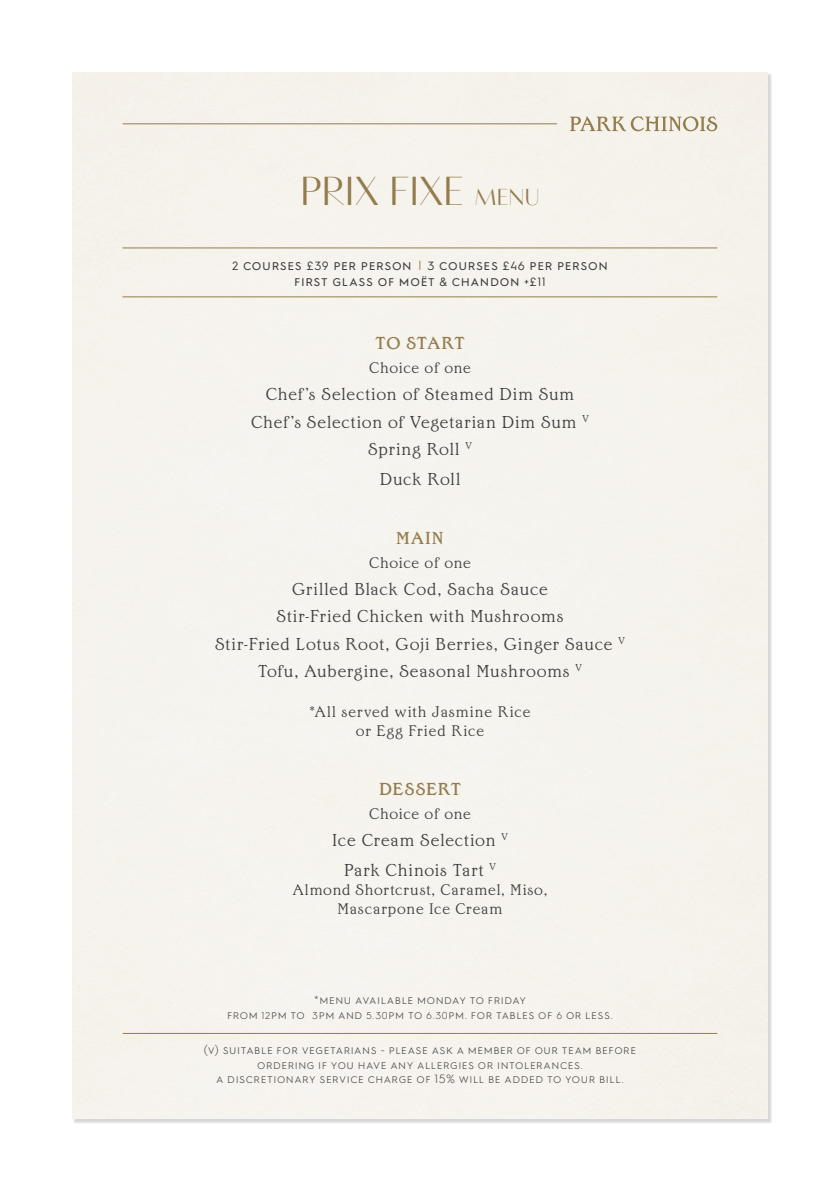
<style>
.page{position:relative;width:840px;height:1191px;background:#fff}
.page>*{position:absolute;margin:0;border:0;box-sizing:border-box;transform-origin:0 0}
.t1{font:700 42px "Vanitas";letter-spacing:.005em;color:#937c4d}
.t2{font:300 18px "Edwardian EF";letter-spacing:.045em;color:#3e3e3f}
.t3{font:500 18px "Edwardian EF";letter-spacing:.04em;color:#937c4d}
.t4{font:300 16px/19.2px "Edwardian EF";letter-spacing:.05em;color:#3e3e3f;text-align:center}
.t5{font:14px/16.8px "Hurme Geometric Sans 2";letter-spacing:.045em;color:#3e3e3f;text-align:center}
.t6{font:300 12px/14.4px "Hurme Geometric Sans 2";letter-spacing:.045em;color:#3e3e3f;text-align:center}
.s1{font-size:24px}
.s2{font-size:12px}
.s3{font-family:"Edwardian EF";font-weight:300;color:#937c4d}
.s4{font-size:10px}
</style>
<div class="page">
<div style="left:72px;top:72px;width:695px;height:1047px;background:#f6f3ed"></div>
<hr style="left:123px;top:123px;width:433px;height:1px;background:#937c4d">
<svg style="left:570px;top:116px;width:146px;height:15px"></svg>
<hr style="left:123px;top:1033px;width:593px;height:1px;background:#937c4d">
<hr style="left:122px;top:247px;width:594px;height:1px;background:#937c4d">
<hr style="left:122px;top:296px;width:594px;height:1px;background:#937c4d">
<p class="t1" style="left:300px;top:166px;width:240px">PRIX FIXE <span class="s1">MENU</span></p>
<p class="t5" style="left:232px;top:255px;width:377px"><span class="s2">2</span> courses <span class="s2">£39</span> per person <span class="s3">|</span> <span class="s2">3</span> courses <span class="s2">£46</span> per person first glass of moët <span class="s2">&amp;</span> chandon <span class="s2">+£11</span></p>
<p class="t3" style="left:375px;top:333px;width:91px">TO START</p>
<p class="t4" style="left:369px;top:358px;width:103px">Choice of one</p>
<p class="t2" style="left:266px;top:385px;width:310px">Chef’s Selection of Steamed Dim Sum</p>
<p class="t2" style="left:251px;top:412px;width:339px">Chef’s Selection of Vegetarian Dim Sum <sup>V</sup></p>
<p class="t2" style="left:368px;top:439px;width:105px">Spring Roll <sup>V</sup></p>
<p class="t2" style="left:379px;top:469px;width:82px">Duck Roll</p>
<p class="t3" style="left:396px;top:527px;width:49px">MAIN</p>
<p class="t4" style="left:369px;top:553px;width:103px">Choice of one</p>
<p class="t2" style="left:292px;top:579px;width:257px">Grilled Black Cod, Sacha Sauce</p>
<p class="t2" style="left:276px;top:606px;width:288px">Stir-Fried Chicken with Mushrooms</p>
<p class="t2" style="left:215px;top:634px;width:411px">Stir-Fried Lotus Root, Goji Berries, Ginger Sauce <sup>V</sup></p>
<p class="t2" style="left:258px;top:661px;width:325px">Tofu, Aubergine, Seasonal Mushrooms <sup>V</sup></p>
<p class="t4" style="left:309px;top:701px;width:222px">*All served with Jasmine Rice or Egg Fried Rice</p>
<p class="t3" style="left:379px;top:778px;width:83px">DESSERT</p>
<p class="t4" style="left:369px;top:804px;width:103px">Choice of one</p>
<p class="t2" style="left:332px;top:830px;width:177px">Ice Cream Selection <sup>V</sup></p>
<p class="t2" style="left:344px;top:860px;width:153px">Park Chinois Tart <sup>V</sup></p>
<p class="t4" style="left:292px;top:880px;width:256px">Almond Shortcrust, Caramel, Miso,<br>Mascarpone Ice Cream</p>
<p class="t6" style="left:227px;top:992px;width:387px">*menu available monday to friday<br>from <span class="s4">12</span>pm to <span class="s4">3</span>pm and <span class="s4">5.30</span>pm to <span class="s4">6.30</span>pm. for tables of <span class="s4">6</span> or less.</p>
<p class="t6" style="left:204px;top:1042px;width:433px">(v) suitable for vegetarians - please ask a member of our team before ordering if you have any allergies or intolerances.<br>a discretionary service charge of 15% will be added to your bill.</p>
</div>
